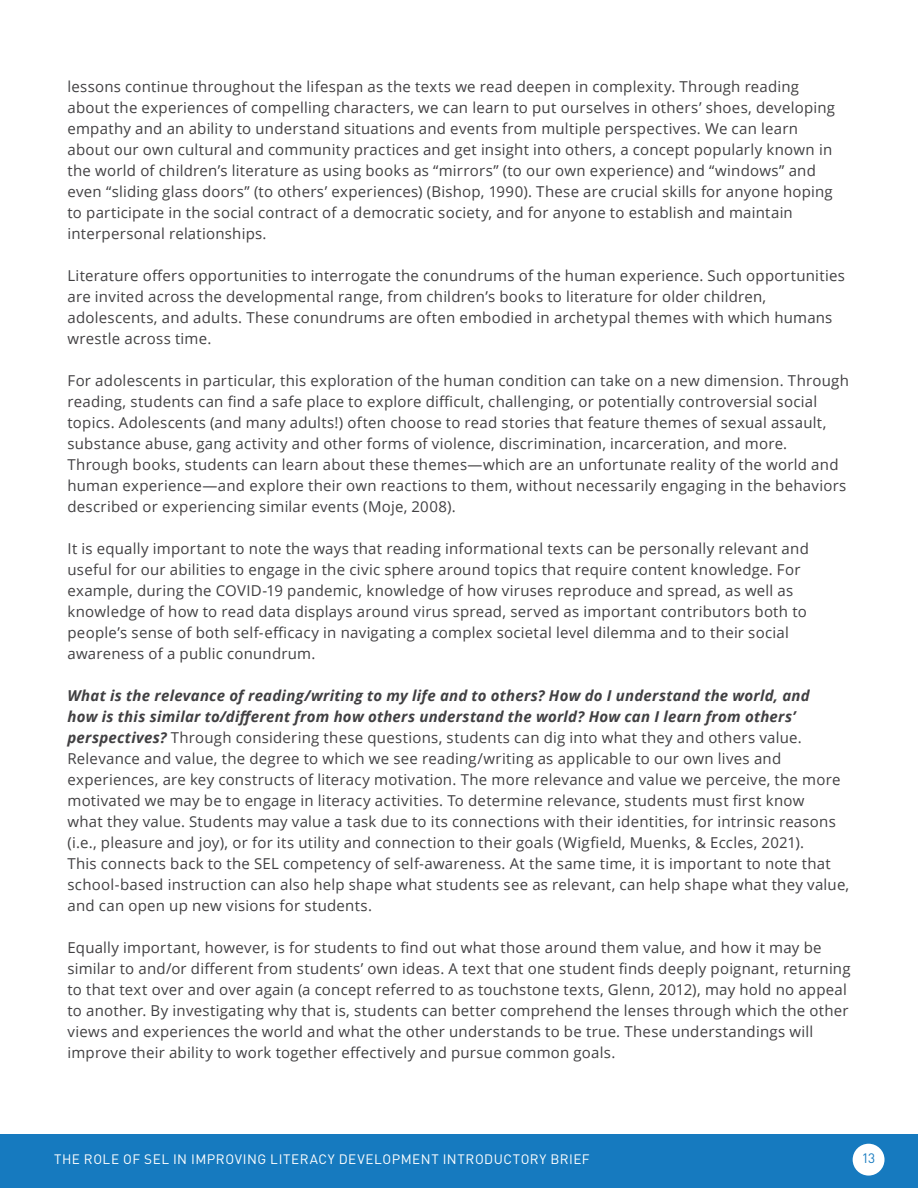
<style>
.page{position:relative;width:918px;height:1188px;background:#fff}
.page>*{position:absolute;margin:0;border:0;box-sizing:border-box;transform-origin:0 0}
.t1{font:15px/21px "Open Sans";letter-spacing:.015em;color:#414042}
.t2{font:13.5px "DIN";letter-spacing:.04em;color:#fff}
.t3{font:13.5px "DIN";color:#167abf}
.s1{font-weight:700;font-style:italic}
</style>
<div class="page">
<div style="left:0;top:1134px;width:918px;height:54px;background:#167abf"></div>
<div style="left:853px;top:1144px;width:32px;height:32px;background:#fff;border-radius:50%"></div>
<p class="t1" style="left:68px;top:76px;width:769px">lessons continue throughout the lifespan as the texts we read deepen in complexity. Through reading about the experiences of compelling characters, we can learn to put ourselves in others’ shoes, developing empathy and an ability to understand situations and events from multiple perspectives. We can learn about our own cultural and community practices and get insight into others, a concept popularly known in the world of children’s literature as using books as “mirrors” (to our own experience) and “windows” and even “sliding glass doors” (to others’ experiences) (Bishop, 1990). These are crucial skills for anyone hoping to participate in the social contract of a democratic society, and for anyone to establish and maintain interpersonal relationships.</p>
<p class="t1" style="left:68px;top:265px;width:779px">Literature offers opportunities to interrogate the conundrums of the human experience. Such opportunities are invited across the developmental range, from children’s books to literature for older children, adolescents, and adults. These conundrums are often embodied in archetypal themes with which humans wrestle across time.</p>
<p class="t1" style="left:68px;top:370px;width:783px">For adolescents in particular, this exploration of the human condition can take on a new dimension. Through reading, students can find a safe place to explore difficult, challenging, or potentially controversial social topics. Adolescents (and many adults!) often choose to read stories that feature themes of sexual assault, substance abuse, gang activity and other forms of violence, discrimination, incarceration, and more.<br>Through books, students can learn about these themes—which are an unfortunate reality of the world and human experience—and explore their own reactions to them, without necessarily engaging in the behaviors described or experiencing similar events (Moje, 2008).</p>
<p class="t1" style="left:68px;top:538px;width:743px">It is equally important to note the ways that reading informational texts can be personally relevant and useful for our abilities to engage in the civic sphere around topics that require content knowledge. For example, during the COVID-19 pandemic, knowledge of how viruses reproduce and spread, as well as knowledge of how to read data displays around virus spread, served as important contributors both to people’s sense of both self-efficacy in navigating a complex societal level dilemma and to their social awareness of a public conundrum.</p>
<p class="t1" style="left:68px;top:685px;width:783px"><span class="s1">What is the relevance of reading/writing to my life and to others? How do I understand the world, and<br>how is this similar to/different from how others understand the world? How can I learn from others’ perspectives?</span> Through considering these questions, students can dig into what they and others value.<br>Relevance and value, the degree to which we see reading/writing as applicable to our own lives and experiences, are key constructs of literacy motivation. The more relevance and value we perceive, the more motivated we may be to engage in literacy activities. To determine relevance, students must first know<br>what they value. Students may value a task due to its connections with their identities, for intrinsic reasons (i.e., pleasure and joy), or for its utility and connection to their goals (Wigfield, Muenks, &amp; Eccles, 2021).<br>This connects back to the SEL competency of self-awareness. At the same time, it is important to note that school-based instruction can also help shape what students see as relevant, can help shape what they value, and can open up new visions for students.</p>
<p class="t1" style="left:68px;top:937px;width:785px">Equally important, however, is for students to find out what those around them value, and how it may be similar to and/or different from students’ own ideas. A text that one student finds deeply poignant, returning to that text over and over again (a concept referred to as touchstone texts, Glenn, 2012), may hold no appeal to another. By investigating why that is, students can better comprehend the lenses through which the other views and experiences the world and what the other understands to be true. These understandings will improve their ability to work together effectively and pursue common goals.</p>
<p class="t2" style="left:54px;top:1151px;width:537px">THE ROLE OF SEL IN IMPROVING LITERACY DEVELOPMENT INTRODUCTORY BRIEF</p>
<p class="t3" style="left:862px;top:1150px;width:15px">13</p>
</div>
